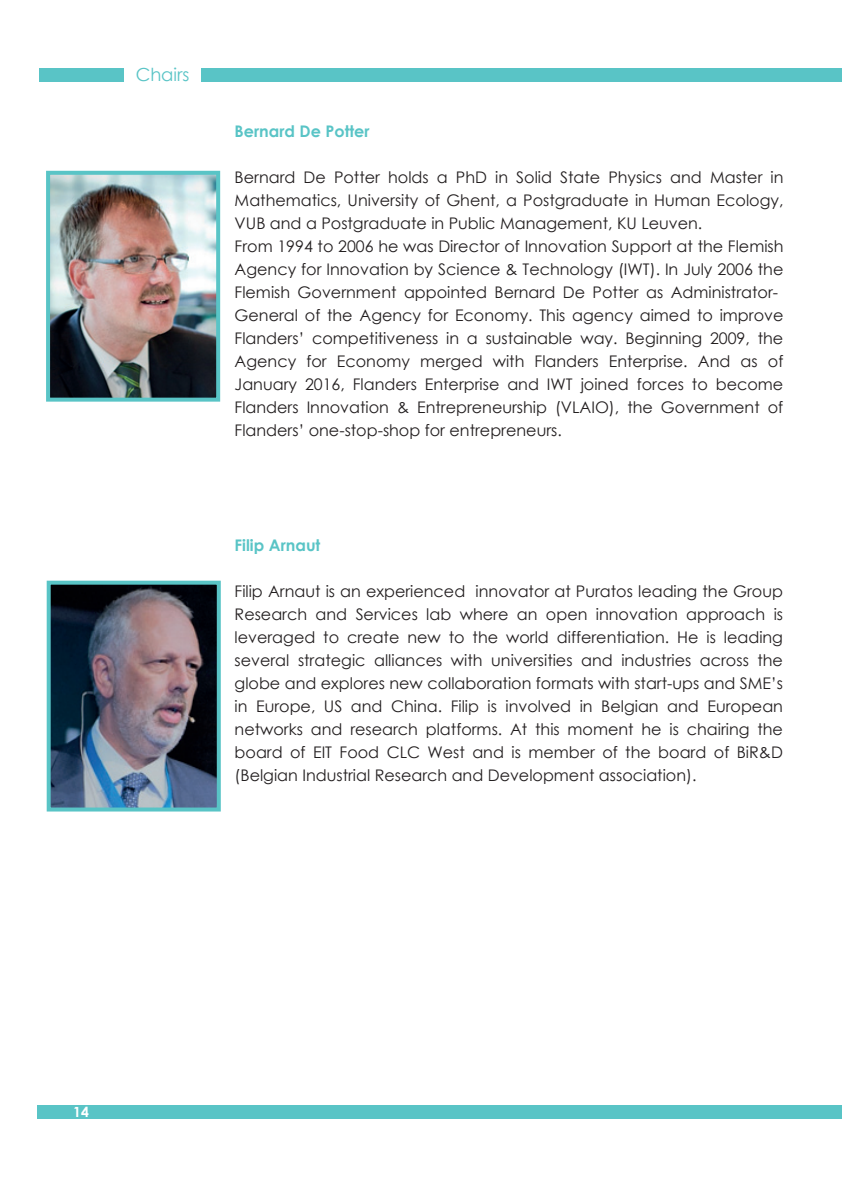
<style>
.page{position:relative;width:842px;height:1191px;background:#fff}
.page>*{position:absolute;margin:0;border:0;box-sizing:border-box;transform-origin:0 0}
.t1{font:18px "Century Gothic";color:#59c4c6}
.t2{font:16px/23px "Century Gothic";color:#231f20}
.t3{font:700 16px "Century Gothic";color:#59c4c6}
.t4{font:700 14px "Century Gothic";color:#fff}
</style>
<div class="page">
<div style="left:38px;top:1105px;width:804px;height:13px;background:#59c4c6"></div>
<img style="left:52px;top:585px;width:164px;height:221px">
<div style="left:47px;top:580px;width:174px;height:231px;border:4px solid #59c4c6"></div>
<img style="left:51px;top:176px;width:164px;height:220px">
<div style="left:46px;top:171px;width:174px;height:230px;border:4px solid #59c4c6"></div>
<div style="left:202px;top:68px;width:640px;height:13px;background:#59c4c6"></div>
<div style="left:39px;top:68px;width:85px;height:13px;background:#59c4c6"></div>
<p class="t1" style="left:136px;top:62px;width:55px">Chairs</p>
<p class="t3" style="left:235px;top:119px;width:137px">Bernard De Potter</p>
<p class="t2" style="left:235px;top:165px;width:550px">Bernard De Potter holds a PhD in Solid State Physics and Master in Mathematics, University of Ghent, a Postgraduate in Human Ecology, VUB and a Postgraduate in Public Management, KU Leuven.<br>From 1994 to 2006 he was Director of Innovation Support at the Flemish Agency for Innovation by Science &amp; Technology (IWT). In July 2006 the Flemish Government appointed Bernard De Potter as Administrator-General of the Agency for Economy. This agency aimed to improve Flanders’ competitiveness in a sustainable way. Beginning 2009, the Agency for Economy merged with Flanders Enterprise. And as of January 2016, Flanders Enterprise and IWT joined forces to become Flanders Innovation &amp; Entrepreneurship (VLAIO), the Government of Flanders’ one-stop-shop for entrepreneurs.</p>
<p class="t3" style="left:235px;top:533px;width:87px">Filip Arnaut</p>
<p class="t2" style="left:235px;top:579px;width:550px;text-align:justify">Filip Arnaut is an experienced innovator at Puratos leading the Group Research and Services lab where an open innovation approach is leveraged to create new to the world differentiation. He is leading several strategic alliances with universities and industries across the globe and explores new collaboration formats with start-ups and SME’s in Europe, US and China. Filip is involved in Belgian and European networks and research platforms. At this moment he is chairing the board of EIT Food CLC West and is member of the board of BiR&amp;D (Belgian Industrial Research and Development association).</p>
<p class="t4" style="left:73px;top:1101px;width:17px">14</p>
</div>
